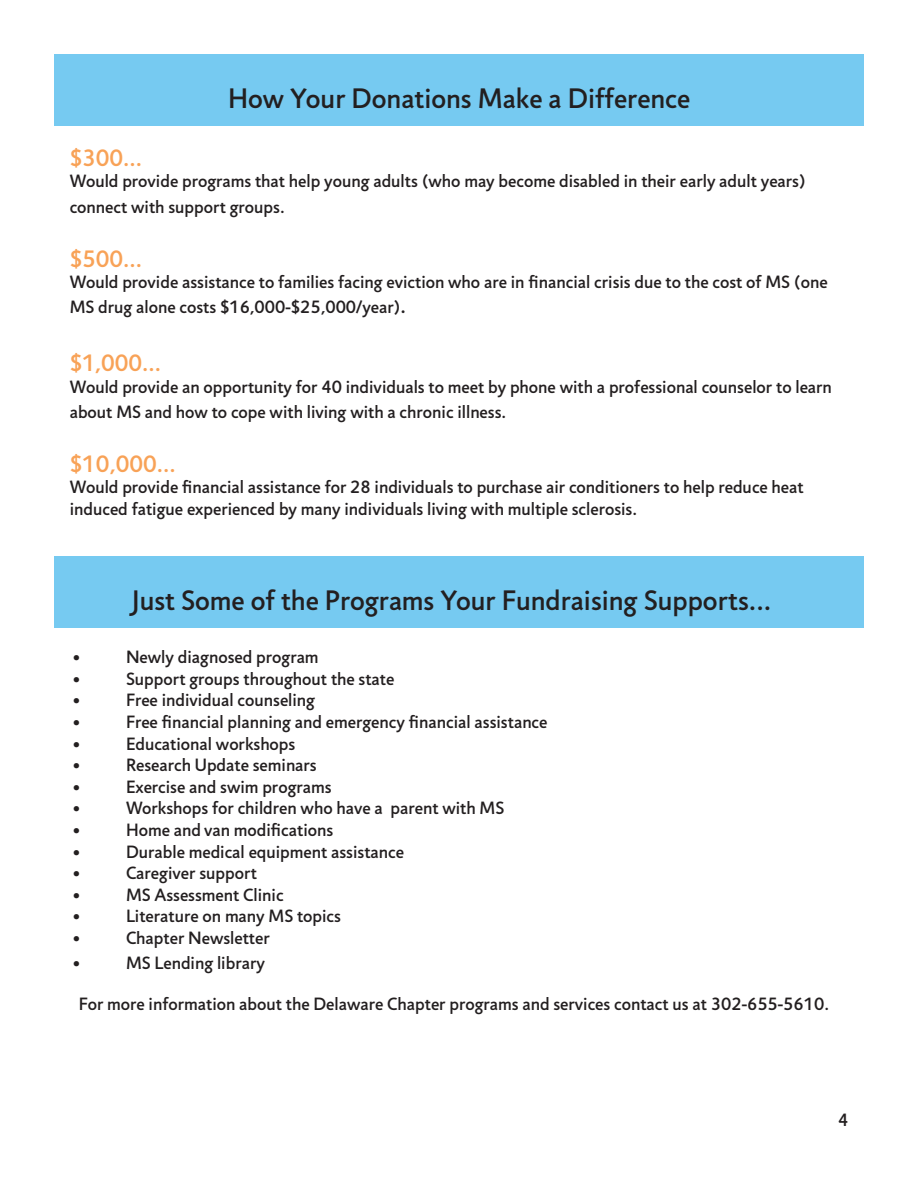
<style>
.page{position:relative;width:918px;height:1188px;background:#fff}
.page>*{position:absolute;margin:0;border:0;box-sizing:border-box;transform-origin:0 0}
.t1{font:500 28.5px "Jigsaw";color:#231f20}
.t2{font:500 24px "Jigsaw";color:#f8a257}
.t3{font:500 18px/25.2px "Jigsaw";color:#231f20}
.s1{font-size:21px}
</style>
<div class="page">
<div style="left:54px;top:54px;width:810px;height:72px;background:#76caf1"></div>
<div style="left:54px;top:556px;width:810px;height:72px;background:#76caf1"></div>
<p class="t1" style="left:228px;top:82px;width:464px">How Your Donations Make a Difference</p>
<p class="t2" style="left:70px;top:144px;width:74px">$300...</p>
<p class="t3" style="left:70px;top:169px;width:738px">Would provide programs that help young adults (who may become disabled in their early adult years) connect with support groups.</p>
<p class="t2" style="left:70px;top:244px;width:74px">$500...</p>
<p class="t3" style="left:70px;top:269px;width:759px">Would provide assistance to families facing eviction who are in financial crisis due to the cost of MS (one<br>MS drug alone costs $16,000-$25,000/year)<span class="s1">.</span></p>
<p class="t2" style="left:70px;top:349px;width:93px">$1,000...</p>
<p class="t3" style="left:70px;top:374px;width:764px">Would provide an opportunity for 40 individuals to meet by phone with a professional counselor to learn about MS and how to cope with living with a chronic illness.</p>
<p class="t2" style="left:70px;top:450px;width:108px">$10,000...</p>
<p class="t3" style="left:70px;top:476px;width:736px;line-height:21.6px">Would provide financial assistance for 28 individuals to purchase air conditioners to help reduce heat induced fatigue experienced by many individuals living with multiple sclerosis.</p>
<p class="t1" style="left:132px;top:583px;width:641px">Just Some of the Programs Your Fundraising Supports...</p>
<p class="t3" style="left:72px;top:644px;width:10px">•</p>
<p class="t3" style="left:126px;top:644px;width:194px">Newly diagnosed program</p>
<p class="t3" style="left:72px;top:666px;width:10px">•</p>
<p class="t3" style="left:126px;top:666px;width:270px">Support groups throughout the state</p>
<p class="t3" style="left:72px;top:688px;width:10px">•</p>
<p class="t3" style="left:126px;top:688px;width:191px">Free individual counseling</p>
<p class="t3" style="left:72px;top:709px;width:10px">•</p>
<p class="t3" style="left:126px;top:709px;width:423px">Free financial planning and emergency financial assistance</p>
<p class="t3" style="left:72px;top:731px;width:10px">•</p>
<p class="t3" style="left:126px;top:731px;width:171px">Educational workshops</p>
<p class="t3" style="left:72px;top:752px;width:10px">•</p>
<p class="t3" style="left:126px;top:752px;width:192px">Research Update seminars</p>
<p class="t3" style="left:72px;top:774px;width:10px">•</p>
<p class="t3" style="left:126px;top:774px;width:207px">Exercise and swim programs</p>
<p class="t3" style="left:72px;top:796px;width:10px">•</p>
<p class="t3" style="left:126px;top:796px;width:380px">Workshops for children who have a parent with MS</p>
<p class="t3" style="left:72px;top:817px;width:10px">•</p>
<p class="t3" style="left:126px;top:817px;width:209px">Home and van modifications</p>
<p class="t3" style="left:72px;top:839px;width:10px">•</p>
<p class="t3" style="left:126px;top:839px;width:280px">Durable medical equipment assistance</p>
<p class="t3" style="left:72px;top:860px;width:10px">•</p>
<p class="t3" style="left:126px;top:860px;width:132px">Caregiver support</p>
<p class="t3" style="left:72px;top:882px;width:10px">•</p>
<p class="t3" style="left:126px;top:882px;width:159px">MS Assessment Clinic</p>
<p class="t3" style="left:72px;top:904px;width:10px">•</p>
<p class="t3" style="left:126px;top:904px;width:217px">Literature on many MS topics</p>
<p class="t3" style="left:72px;top:925px;width:10px">•</p>
<p class="t3" style="left:126px;top:925px;width:145px">Chapter Newsletter</p>
<p class="t3" style="left:72px;top:950px;width:10px">•</p>
<p class="t3" style="left:126px;top:950px;width:140px">MS Lending library</p>
<p class="t3" style="left:79px;top:991px;width:752px">For more information about the Delaware Chapter programs and services contact us at 302-655-5610.</p>
<p class="t3" style="left:838px;top:1107px;width:12px">4</p>
</div>
